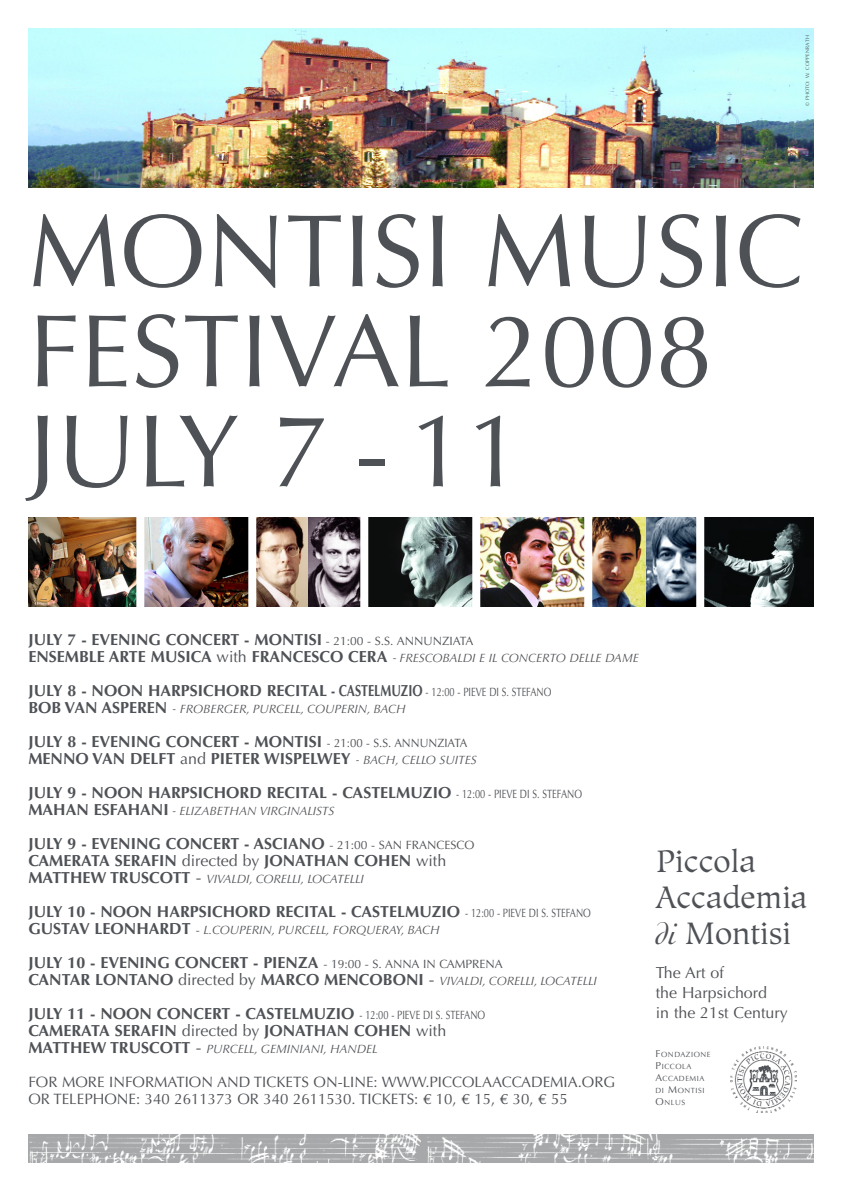
<style>
.page{position:relative;width:842px;height:1191px;background:#fff}
.page>*{position:absolute;margin:0;border:0;box-sizing:border-box;transform-origin:0 0}
.t1{font:103px/100px "Optima LT";color:#4e5155}
.t2{font:30.9px/35.8px "Hiroshige";color:#4e5155}
.t3{font:700 16px/17px "Optima LT";color:#4e5155}
.t4{font:16px/19.6px "Optima CE";color:#4e5155}
.t5{font:15px/17px "Optima LT";color:#4e5155}
.t6{font:italic 12px "Optima LT";color:#4e5155}
.t7{font:7.5px/12px "Optima CE";letter-spacing:.075em;color:#4e5155}
.t8{font:5px "Optima CE";letter-spacing:.055em;color:#4e5155}
.s1{font-weight:400;font-size:12px}
.s2{font-weight:700;font-style:normal;font-size:16px}
.s3{font-style:normal;font-size:16px}
.s4{font-weight:400}
.s5{font-weight:400;font-style:italic;font-size:12px}
.s6{font-style:normal;font-size:17px}
.s7{font-style:normal}
.s8{font-weight:400;font-size:17px}
.s9{font-family:"Cochin";font-style:italic}
.s10{font-size:10px}
</style>
<div class="page">
<img style="left:28px;top:28px;width:786px;height:159px">
<img style="left:731px;top:1046px;width:66px;height:66px">
<img style="left:28px;top:1134px;width:393px;height:28px">
<svg style="left:421px;top:1134px;width:393px;height:28px;background:#b6b7b9"></svg>
<img style="left:28px;top:518px;width:618px;height:88px">
<img style="left:646px;top:518px;width:168px;height:88px">
<div style="left:136px;top:498px;width:8px;height:123px;background:#fff"></div>
<div style="left:248px;top:498px;width:8px;height:123px;background:#fff"></div>
<div style="left:360px;top:508px;width:8px;height:113px;background:#fff"></div>
<div style="left:472px;top:507px;width:8px;height:113px;background:#fff"></div>
<div style="left:584px;top:506px;width:8px;height:113px;background:#fff"></div>
<div style="left:696px;top:508px;width:8px;height:113px;background:#fff"></div>
<p class="t8" style="left:805px;top:106px;width:72px;rotate:-90deg">© PHOTO: W. COPPENRATH</p>
<h1 class="t1" style="left:28px;top:211px;width:777px">MONTISI MUSIC<br>FESTIVAL 2008<br>JULY 7 - 11</h1>
<p class="t3" style="left:28px;top:632px;width:447px">JULY 7 - EVENING CONCERT - MONTISI <span class="s1">- 21:00 - S.S. ANNUNZIATA</span></p>
<p class="t6" style="left:28px;top:653px;width:612px"><span class="s2">ENSEMBLE ARTE MUSICA</span> <span class="s3">with</span> <span class="s2">FRANCESCO CERA</span> - FRESCOBALDI E IL CONCERTO DELLE DAME</p>
<p class="t3" style="left:28px;top:683px;width:525px">JULY 8 - NOON HARPSICHORD RECITAL - CASTELMUZIO <span class="s1">- 12:00 - PIEVE DI S. STEFANO</span></p>
<p class="t6" style="left:28px;top:704px;width:379px"><span class="s2">BOB VAN ASPEREN</span> - FROBERGER, PURCELL, COUPERIN, BACH</p>
<p class="t3" style="left:28px;top:734px;width:450px">JULY 8 - EVENING CONCERT - MONTISI <span class="s1">- 21:00 - S.S. ANNUNZIATA<br></span>MENNO VAN DELFT <span class="s4">and</span> PIETER WISPELWEY <span class="s5">- BACH, CELLO SUITES</span></p>
<p class="t3" style="left:28px;top:785px;width:555px">JULY 9 - NOON HARPSICHORD RECITAL - CASTELMUZIO <span class="s1">- 12:00 - PIEVE DI S. STEFANO</span></p>
<p class="t6" style="left:28px;top:806px;width:308px"><span class="s2">MAHAN ESFAHANI</span> - ELIZABETHAN VIRGINALISTS</p>
<p class="t3" style="left:28px;top:836px;width:447px">JULY 9 - EVENING CONCERT - ASCIANO <span class="s1">- 21:00 - SAN FRANCESCO<br></span>CAMERATA SERAFIN <span class="s4">directed by</span> JONATHAN COHEN <span class="s4">with</span></p>
<p class="t6" style="left:28px;top:874px;width:337px"><span class="s2">MATTHEW TRUSCOTT</span> <span class="s6">-</span> VIVALDI, CORELLI, LOCATELLI</p>
<p class="t3" style="left:28px;top:904px;width:564px">JULY 10 - NOON HARPSICHORD RECITAL - CASTELMUZIO <span class="s1">- 12:00 - PIEVE DI S. STEFANO</span></p>
<p class="t6" style="left:28px;top:925px;width:413px"><span class="s2">GUSTAV LEONHARDT</span> <span class="s7">-</span> L.COUPERIN, PURCELL, FORQUERAY, BACH</p>
<p class="t3" style="left:28px;top:955px;width:570px">JULY 10 - EVENING CONCERT - PIENZA <span class="s1">- 19:00 - S. ANNA IN CAMPRENA<br></span>CANTAR LONTANO <span class="s4">directed by</span> MARCO MENCOBONI <span class="s8">-</span> <span class="s5">VIVALDI, CORELLI, LOCATELLI</span></p>
<p class="t3" style="left:28px;top:1006px;width:458px">JULY 11 - NOON CONCERT - CASTELMUZIO <span class="s1">- 12:00 - PIEVE DI S. STEFANO<br></span>CAMERATA SERAFIN <span class="s4">directed by</span> JONATHAN COHEN <span class="s4">with</span></p>
<p class="t6" style="left:28px;top:1044px;width:351px"><span class="s2">MATTHEW TRUSCOTT</span> <span class="s6">-</span> PURCELL, GEMINIANI, HANDEL</p>
<p class="t5" style="left:28px;top:1075px;width:588px">FOR MORE INFORMATION AND TICKETS ON-LINE: WWW.PICCOLAACCADEMIA.ORG<br>OR TELEPHONE: 340 2611373 OR 340 2611530. TICKETS: € 10, € 15, € 30, € 55</p>
<h2 class="t2" style="left:656px;top:846px;width:153px">Piccola<br>Accademia <span class="s9">di</span> Montisi</h2>
<p class="t4" style="left:656px;top:964px;width:134px">The Art of<br>the Harpsichord<br>in the 21st Century</p>
<p class="t7" style="left:655px;top:1048px;width:57px"><span class="s10">F</span>ONDAZIONE<br><span class="s10">P</span>ICCOLA<br><span class="s10">A</span>CCADEMIA<br>DI <span class="s10">M</span>ONTISI<br><span class="s10">O</span>NLUS</p>
</div>
